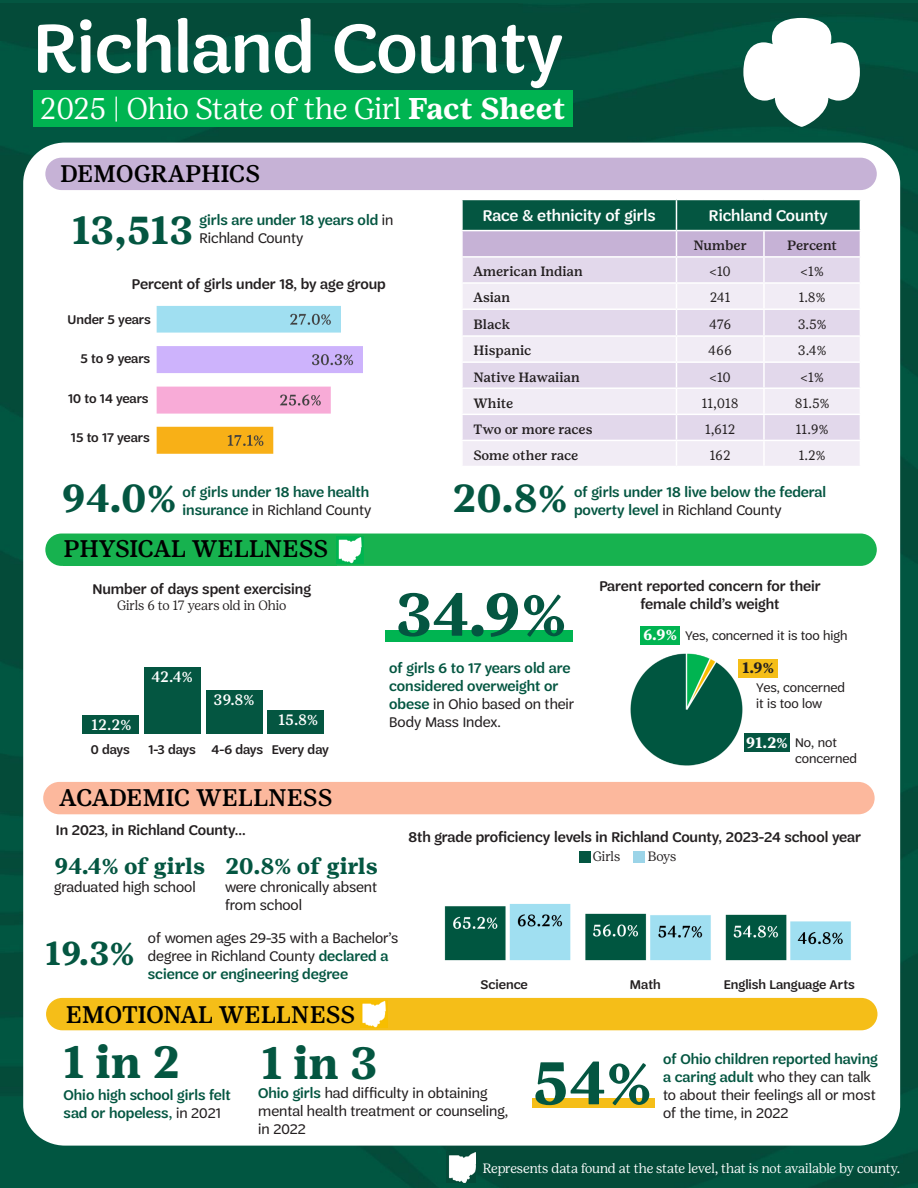
<style>
.page{position:relative;width:918px;height:1188px;background:#fff}
.page>*{position:absolute;margin:0;border:0;box-sizing:border-box;transform-origin:0 0}
.t1{font:165px "Girl Scout Shapes";color:#fff}
.t2{font:500 73.5px "Trefoil Sans";color:#fff}
.t3{font:700 60px "Girl Scout Text";color:#045641}
.t4{font:700 45px "Girl Scout Text";color:#045641}
.t5{font:700 39px "Girl Scout Text";color:#045641}
.t6{font:700 33px "Girl Scout Text";color:#045641}
.t7{font:300 30px "Girl Scout Display";letter-spacing:-.005em;color:#fff}
.t8{font:500 24px "Girl Scout Text";letter-spacing:-.01em;color:#000}
.t9{font:700 22.5px "Girl Scout Text";color:#045641}
.t10{font:500 16.5px "Trefoil Sans";color:#fff}
.t11{font:15px/18px "Trefoil Sans";color:#231f20}
.t12{font:500 15px/18px "Trefoil Sans";color:#045641}
.t13{font:500 15px/18px "Trefoil Sans";color:#231f20;text-align:center}
.t14{font:500 15px "Girl Scout Text";color:#fff}
.t15{font:700 15px "Girl Scout Text";color:#fff}
.t16{font:700 15px "Girl Scout Text";color:#231f20}
.t17{font:500 13.5px "Trefoil Sans";color:#231f20}
.t18{font:500 13.5px "Girl Scout Text";letter-spacing:-.005em;color:#231f20}
.t19{font:300 13.5px "Girl Scout Display";letter-spacing:-.01em;color:#fff}
.t20{font:13.5px/16.2px "Trefoil Sans";color:#231f20}
.t21{font:13.5px "Girl Scout Text";color:#231f20}
.t22{font:300 13.5px "Girl Scout Display";letter-spacing:-.02em;color:#231f20}
.s1{font-family:"Girl Scout Text";font-weight:700}
.s2{font-weight:400;color:#231f20}
.s3{font-weight:500;color:#045641}
</style>
<div class="page">
<img style="left:1px;top:4px;width:916px;height:1184px">
<div style="left:33px;top:90px;width:540px;height:36px;background:#00b451"></div>
<div style="left:23px;top:143px;width:877px;height:1003px;background:#fff;border-radius:41px"></div>
<svg style="left:462px;top:199px;width:399px;height:267px;background:#ced0db"></svg>
<div style="left:45px;top:158px;width:832px;height:32px;background:#c6b2d6;border-radius:16px"></div>
<div style="left:45px;top:534px;width:832px;height:32px;background:#17b24f;border-radius:16px"></div>
<img style="left:337px;top:536px;width:27px;height:27px">
<img style="left:630px;top:653px;width:113px;height:113px">
<div style="left:738px;top:659px;width:40px;height:19px;background:#f5be18"></div>
<div style="left:640px;top:626px;width:40px;height:19px;background:#00b451"></div>
<div style="left:744px;top:733px;width:46px;height:19px;background:#045641"></div>
<div style="left:386px;top:631px;width:187px;height:11px;background:#00b451"></div>
<div style="left:43px;top:782px;width:832px;height:32px;background:#fcb89d;border-radius:16px"></div>
<div style="left:46px;top:998px;width:832px;height:32px;background:#f5be18;border-radius:16px"></div>
<img style="left:360px;top:1000px;width:27px;height:27px">
<div style="left:579px;top:851px;width:11px;height:11px;background:#045641"></div>
<div style="left:633px;top:851px;width:11px;height:11px;background:#9bd4e8"></div>
<img style="left:447px;top:1151px;width:28px;height:31px">
<div style="left:532px;top:1098px;width:122px;height:9px;background:#f5be18"></div>
<div style="left:82px;top:716px;width:56px;height:18px;background:#045641"></div>
<div style="left:144px;top:667px;width:56px;height:67px;background:#045641"></div>
<div style="left:206px;top:691px;width:56px;height:43px;background:#045641"></div>
<div style="left:268px;top:711px;width:56px;height:23px;background:#045641"></div>
<img style="left:444px;top:904px;width:407px;height:57px">
<img style="left:156px;top:306px;width:207px;height:148px">
<p class="t2" style="left:33px;top:8px;width:531px">Richland County</p>
<p class="t7" style="left:40px;top:91px;width:527px">2025 | Ohio State of the Girl <span class="s1">Fact Sheet</span></p>
<p class="t8" style="left:60px;top:160px;width:202px">DEMOGRAPHICS</p>
<p class="t1" style="left:737px;top:-28px;width:131px">a</p>
<p class="t5" style="left:72px;top:208px;width:123px">13,513</p>
<p class="t12" style="left:199px;top:211px;width:196px">girls are under 18 years old <span class="s2">in<br>Richland County</span></p>
<p class="t10" style="left:483px;top:207px;width:175px">Race &amp; ethnicity of girls</p>
<p class="t10" style="left:709px;top:207px;width:120px">Richland County</p>
<p class="t18" style="left:693px;top:238px;width:55px">Number</p>
<p class="t18" style="left:787px;top:238px;width:51px">Percent</p>
<p class="t13" style="left:132px;top:275px;width:255px">Percent of girls under 18, by age group</p>
<p class="t17" style="left:67px;top:312px;width:85px">Under 5 years</p>
<p class="t17" style="left:81px;top:352px;width:71px">5 to 9 years</p>
<p class="t17" style="left:68px;top:391px;width:82px">10 to 14 years</p>
<p class="t17" style="left:71px;top:430px;width:80px">15 to 17 years</p>
<p class="t5" style="left:61px;top:476px;width:116px">94.0%</p>
<p class="t12" style="left:183px;top:483px;width:190px">of girls under 18 have health insurance <span class="s2">in Richland County</span></p>
<p class="t8" style="left:64px;top:535px;width:266px">PHYSICAL WELLNESS</p>
<p class="t18" style="left:474px;top:264px;width:111px">American Indian</p>
<p class="t21" style="left:709px;top:264px;width:23px">&lt;10</p>
<p class="t21" style="left:801px;top:264px;width:25px">&lt;1%</p>
<p class="t18" style="left:474px;top:290px;width:38px">Asian</p>
<p class="t21" style="left:710px;top:290px;width:22px">241</p>
<p class="t21" style="left:799px;top:290px;width:28px">1.8%</p>
<p class="t18" style="left:474px;top:317px;width:38px">Black</p>
<p class="t21" style="left:709px;top:317px;width:24px">476</p>
<p class="t21" style="left:798px;top:317px;width:30px">3.5%</p>
<p class="t18" style="left:474px;top:343px;width:59px">Hispanic</p>
<p class="t21" style="left:708px;top:343px;width:25px">466</p>
<p class="t21" style="left:798px;top:343px;width:30px">3.4%</p>
<p class="t18" style="left:474px;top:369px;width:108px">Native Hawaiian</p>
<p class="t21" style="left:709px;top:369px;width:23px">&lt;10</p>
<p class="t21" style="left:801px;top:369px;width:25px">&lt;1%</p>
<p class="t18" style="left:474px;top:395px;width:41px">White</p>
<p class="t21" style="left:702px;top:395px;width:38px">11,018</p>
<p class="t21" style="left:795px;top:395px;width:36px">81.5%</p>
<p class="t18" style="left:474px;top:421px;width:121px">Two or more races</p>
<p class="t21" style="left:705px;top:421px;width:32px">1,612</p>
<p class="t21" style="left:796px;top:421px;width:34px">11.9%</p>
<p class="t18" style="left:474px;top:447px;width:106px">Some other race</p>
<p class="t21" style="left:710px;top:448px;width:23px">162</p>
<p class="t21" style="left:799px;top:448px;width:28px">1.2%</p>
<p class="t5" style="left:452px;top:476px;width:117px">20.8%</p>
<p class="t12" style="left:574px;top:483px;width:254px">of girls under 18 live below the federal poverty level <span class="s2">in Richland County</span></p>
<p class="t13" style="left:92px;top:580px;width:220px">Number of days spent exercising</p>
<p class="t22" style="left:117px;top:598px;width:171px">Girls 6 to 17 years old in Ohio</p>
<p class="t14" style="left:91px;top:716px;width:41px">12.2%</p>
<p class="t14" style="left:151px;top:669px;width:43px">42.4%</p>
<p class="t14" style="left:213px;top:691px;width:43px">39.8%</p>
<p class="t14" style="left:279px;top:711px;width:41px">15.8%</p>
<p class="t17" style="left:91px;top:742px;width:40px">0 days</p>
<p class="t17" style="left:148px;top:742px;width:49px">1-3 days</p>
<p class="t17" style="left:212px;top:742px;width:53px">4-6 days</p>
<p class="t17" style="left:272px;top:742px;width:59px">Every day</p>
<p class="t8" style="left:59px;top:784px;width:275px">ACADEMIC WELLNESS</p>
<p class="t13" style="left:56px;top:821px;width:192px">In 2023, in Richland County...</p>
<p class="t9" style="left:54px;top:853px;width:153px">94.4% of girls</p>
<p class="t11" style="left:54px;top:878px;width:143px">graduated high school</p>
<p class="t9" style="left:225px;top:853px;width:154px">20.8% of girls</p>
<p class="t11" style="left:225px;top:878px;width:154px">were chronically absent from school</p>
<h3 class="t3" style="left:395px;top:580px;width:173px">34.9%</h3>
<p class="t12" style="left:389px;top:659px;width:187px">of girls 6 to 17 years old are considered overweight or obese <span class="s2">in Ohio based on their<br>Body Mass Index.</span></p>
<p class="t13" style="left:599px;top:577px;width:223px">Parent reported concern for their female child’s weight</p>
<p class="t15" style="left:643px;top:626px;width:35px">6.9%</p>
<p class="t20" style="left:685px;top:628px;width:164px">Yes, concerned it is too high</p>
<p class="t20" style="left:756px;top:680px;width:90px">Yes, concerned it is too low</p>
<p class="t16" style="left:742px;top:659px;width:33px">1.9%</p>
<p class="t15" style="left:746px;top:733px;width:44px">91.2%</p>
<p class="t20" style="left:795px;top:734px;width:63px">No, not concerned</p>
<p class="t13" style="left:408px;top:828px;width:454px">8th grade proficiency levels in Richland County, 2023-24 school year</p>
<p class="t22" style="left:593px;top:849px;width:29px">Girls</p>
<p class="t22" style="left:648px;top:849px;width:30px">Boys</p>
<p class="t6" style="left:45px;top:934px;width:91px">19.3%</p>
<p class="t11" style="left:148px;top:929px;width:252px">of women ages 29-35 with a Bachelor’s degree in Richland County <span class="s3">declared a science or engineering degree</span></p>
<p class="t17" style="left:481px;top:977px;width:49px">Science</p>
<p class="t17" style="left:630px;top:977px;width:32px">Math</p>
<p class="t17" style="left:724px;top:977px;width:133px">English Language Arts</p>
<p class="t8" style="left:66px;top:1000px;width:291px">EMOTIONAL WELLNESS</p>
<p class="t4" style="left:261px;top:1037px;width:118px">1 in 3</p>
<p class="t11" style="left:258px;top:1084px;width:252px"><span class="s3">Ohio girls</span> had difficulty in obtaining mental health treatment or counseling, in 2022</p>
<p class="t4" style="left:64px;top:1036px;width:119px">1 in 2</p>
<p class="t12" style="left:64px;top:1086px;width:169px">Ohio high school girls felt sad or hopeless, <span class="s2">in 2021</span></p>
<p class="t3" style="left:532px;top:1048px;width:121px">54%</p>
<p class="t11" style="left:663px;top:1050px;width:216px"><span class="s3">of Ohio children reported having a caring adult</span> who they can talk to about their feelings all or most</p>
<p class="t11" style="left:663px;top:1104px;width:127px">of the time, in 2022</p>
<p class="t19" style="left:483px;top:1160px;width:419px">Represents data found at the state level, that is not available by county.</p>
</div>
